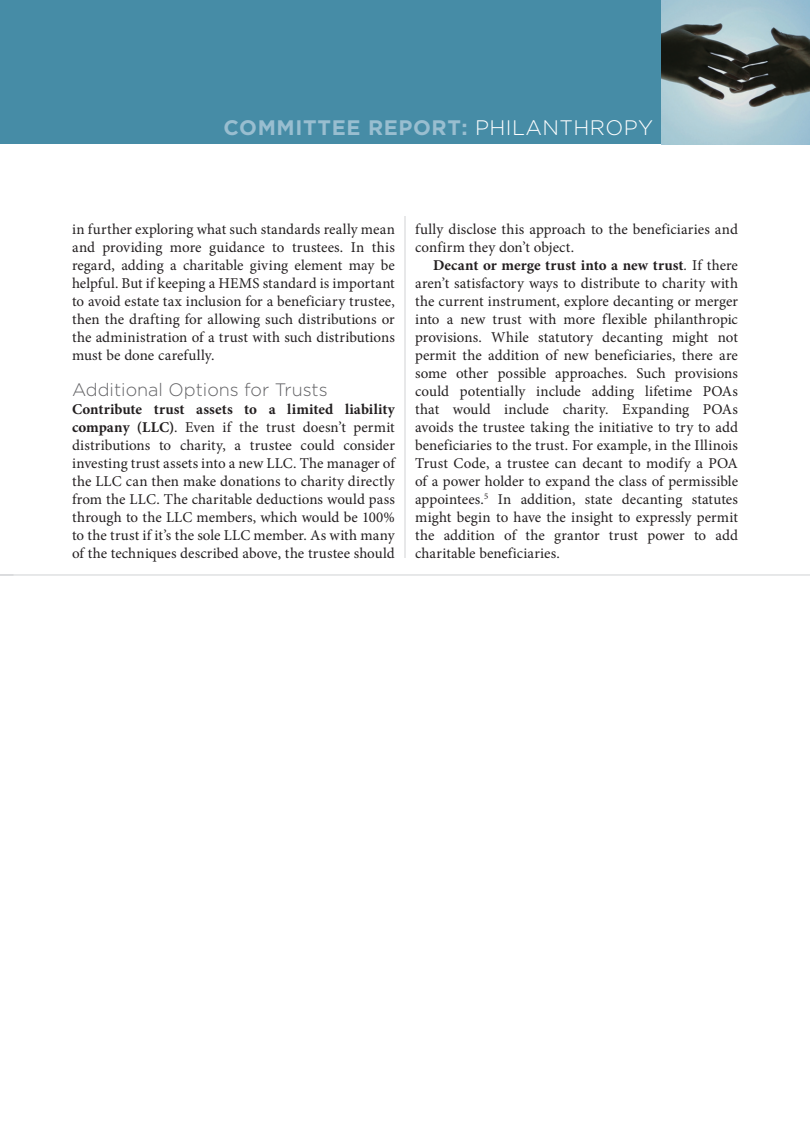
<style>
.page{position:relative;width:810px;height:1134px;background:#fff}
.page>*{position:absolute;margin:0;border:0;box-sizing:border-box;transform-origin:0 0}
.t1{font:700 21px "Gotham";letter-spacing:.03em;color:#99bed0}
.SUBHEAD{font:300 18px "Gotham";color:#636366}
.BODY{font:15px/18px "Minion Pro";letter-spacing:.005em;color:#231f20;text-align:justify}
.BODY_no_indent{font:15px/18px "Minion Pro";letter-spacing:.005em;color:#231f20}
.s1{font-weight:300;color:#fff}
.s2{font-weight:700}
.s3{font-style:italic}
</style>
<div class="page">
<div style="left:0;top:0;width:810px;height:144px;background:#468ca6"></div>
<img style="left:661px;top:0;width:149px;height:144px">
<hr style="left:405px;top:216px;width:1px;height:342px;background:#d1d2d4">
<hr style="left:0;top:575px;width:810px;height:1px;background:#d1d2d4">
<svg style="left:0;top:575px;width:14px;height:1px"></svg>
<h1 class="t1" style="left:224px;top:114px;width:431px">COMMITTEE REPORT: <span class="s1">PHILANTHROPY</span></h1>
<p class="BODY" style="left:72px;top:220px;width:324px">in further exploring what such standards really mean and providing more guidance to trustees. In this regard, adding a charitable giving element may be helpful. But if keeping a HEMS standard is important to avoid estate tax inclusion for a beneficiary trustee, then the drafting for allowing such distributions or the administration of a trust with such distributions must be done carefully.</p>
<p class="SUBHEAD" style="left:72px;top:378px;width:257px">Additional Options for Trusts</p>
<p class="BODY_no_indent" style="left:72px;top:400px;width:324px;text-align:justify"><span class="s2">Contribute trust assets to a limited liability company (LLC)</span>. Even if the trust doesn’t permit distributions to charity, a trustee could consider investing trust assets into a new LLC. The manager of the LLC can then make donations to charity directly from the LLC. The charitable deductions would pass through to the LLC members, which would be 100% to the trust if it’s the sole LLC member. As with many of the techniques described above, the trustee should</p>
<p class="BODY_no_indent" style="left:415px;top:220px;width:324px">fully disclose this approach to the beneficiaries and confirm they don’t object.</p>
<p class="BODY" style="left:415px;top:256px;width:324px;text-indent:18px"><span class="s2">Decant or merge trust into a new trust</span><span class="s3">.</span> If there aren’t satisfactory ways to distribute to charity with the current instrument, explore decanting or merger into a new trust with more flexible philanthropic provisions. While statutory decanting might not permit the addition of new beneficiaries, there are some other possible approaches. Such provisions could potentially include adding lifetime POAs that would include charity. Expanding POAs avoids the trustee taking the initiative to try to add beneficiaries to the trust. For example, in the Illinois Trust Code, a trustee can decant to modify a POA of a power holder to expand the class of permissible appointees.<sup>5</sup> In addition, state decanting statutes might begin to have the insight to expressly permit the addition of the grantor trust power to add charitable beneficiaries.</p>
</div>
